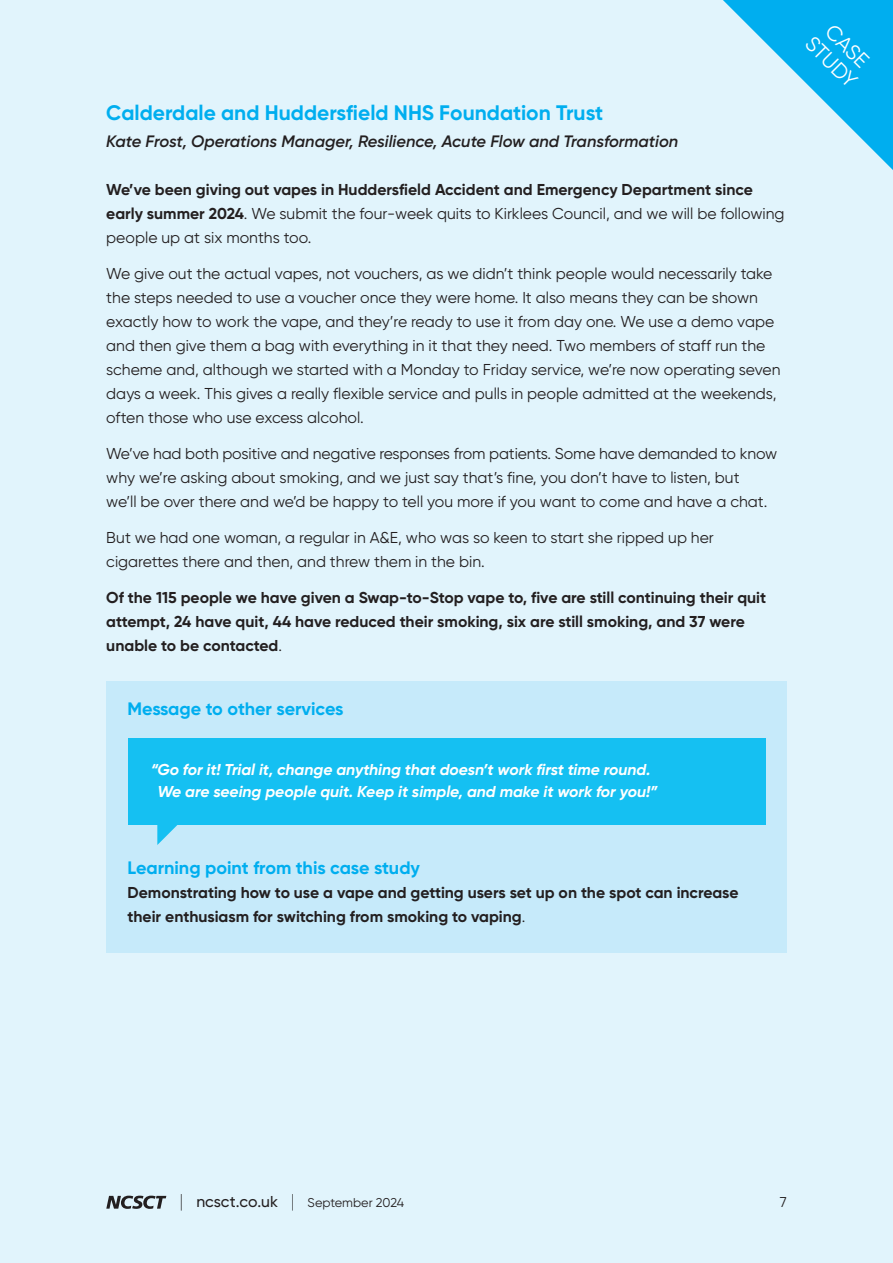
<style>
.page{position:relative;width:893px;height:1263px;background:#e1f4fc}
.page>*{position:absolute;margin:0;border:0;box-sizing:border-box;transform-origin:0 0}
.t1{font:700 21px "Gilroy";color:#00aeef}
.t2{font:21px/22.5px "Gilroy";color:#fff}
.t3{font:700 18px "Gilroy";color:#00aeef}
.t4{font:italic 600 16.5px "Gilroy";color:#231f20}
.t5{font:15.75px/24px "Gilroy";color:#231f20}
.t6{font:700 15.75px/24px "Gilroy";color:#231f20}
.t7{font:italic 700 15.75px/22.5px "Gilroy";color:#fff;text-align:center}
.t8{font:14.25px "Gilroy";color:#231f20}
.t9{font:12.75px "Gilroy";color:#231f20}
.s1{font-weight:400}
.s2{font-weight:200;font-size:18px}
.s3{font-weight:500;font-size:15.75px}
</style>
<div class="page">
<svg style="left:106px;top:1195px;width:60px;height:14px"></svg>
<div style="left:106px;top:681px;width:681px;height:272px;background:#c6eafa"></div>
<div style="left:128px;top:738px;width:637px;height:87px;background:#15c0f2"></div>
<svg style="left:157px;top:825px;width:21px;height:20px"></svg>
<svg style="left:723px;top:0;width:170px;height:170px"></svg>
<h1 class="t1" style="left:106px;top:100px;width:498px">Calderdale and Huddersfield NHS Foundation Trust</h1>
<p class="t4" style="left:106px;top:131px;width:573px">Kate Frost, Operations Manager, Resilience, Acute Flow and Transformation</p>
<p class="t6" style="left:106px;top:178px;width:680px">We’ve been giving out vapes in Huddersfield Accident and Emergency Department since early summer 2024<span class="s1">. We submit the four-week quits to Kirklees Council, and we will be following people up at six months too.</span></p>
<p class="t5" style="left:106px;top:262px;width:676px">We give out the actual vapes, not vouchers, as we didn’t think people would necessarily take the steps needed to use a voucher once they were home. It also means they can be shown exactly how to work the vape, and they’re ready to use it from day one. We use a demo vape and then give them a bag with everything in it that they need. Two members of staff run the scheme and, although we started with a Monday to Friday service, we’re now operating seven days a week. This gives a really flexible service and pulls in people admitted at the weekends, often those who use excess alcohol.</p>
<p class="t5" style="left:106px;top:442px;width:672px">We’ve had both positive and negative responses from patients. Some have demanded to know why we’re asking about smoking, and we just say that’s fine, you don’t have to listen, but<br>we’ll be over there and we’d be happy to tell you more if you want to come and have a chat.</p>
<p class="t5" style="left:106px;top:526px;width:609px">But we had one woman, a regular in A&amp;E, who was so keen to start she ripped up her cigarettes there and then, and threw them in the bin.</p>
<p class="t6" style="left:106px;top:586px;width:661px">Of the 115 people we have given a Swap-to-Stop vape to, five are still continuing their quit attempt, 24 have quit, 44 have reduced their smoking, six are still smoking, and 37 were unable to be contacted<span class="s1">.</span></p>
<p class="t3" style="left:128px;top:698px;width:217px">Message to other services</p>
<p class="t7" style="left:151px;top:758px;width:508px">“Go for it! Trial it, change anything that doesn’t work first time round.<br>We are seeing people quit. Keep it simple, and make it work for you!”</p>
<h1 class="t2" style="left:833px;top:15px;width:65px;rotate:45deg">CASE<br>STUDY</h1>
<p class="t3" style="left:128px;top:856px;width:294px">Learning point from this case study</p>
<p class="t6" style="left:128px;top:880px;width:612px">Demonstrating how to use a vape and getting users set up on the spot can increase their enthusiasm for switching from smoking to vaping<span class="s1">.</span></p>
<p class="t9" style="left:180px;top:1194px;width:226px"><span class="s2">|</span> <span class="s3">ncsct.co.uk</span> <span class="s2">|</span> September 2024</p>
<p class="t8" style="left:780px;top:1193px;width:8px">7</p>
</div>
